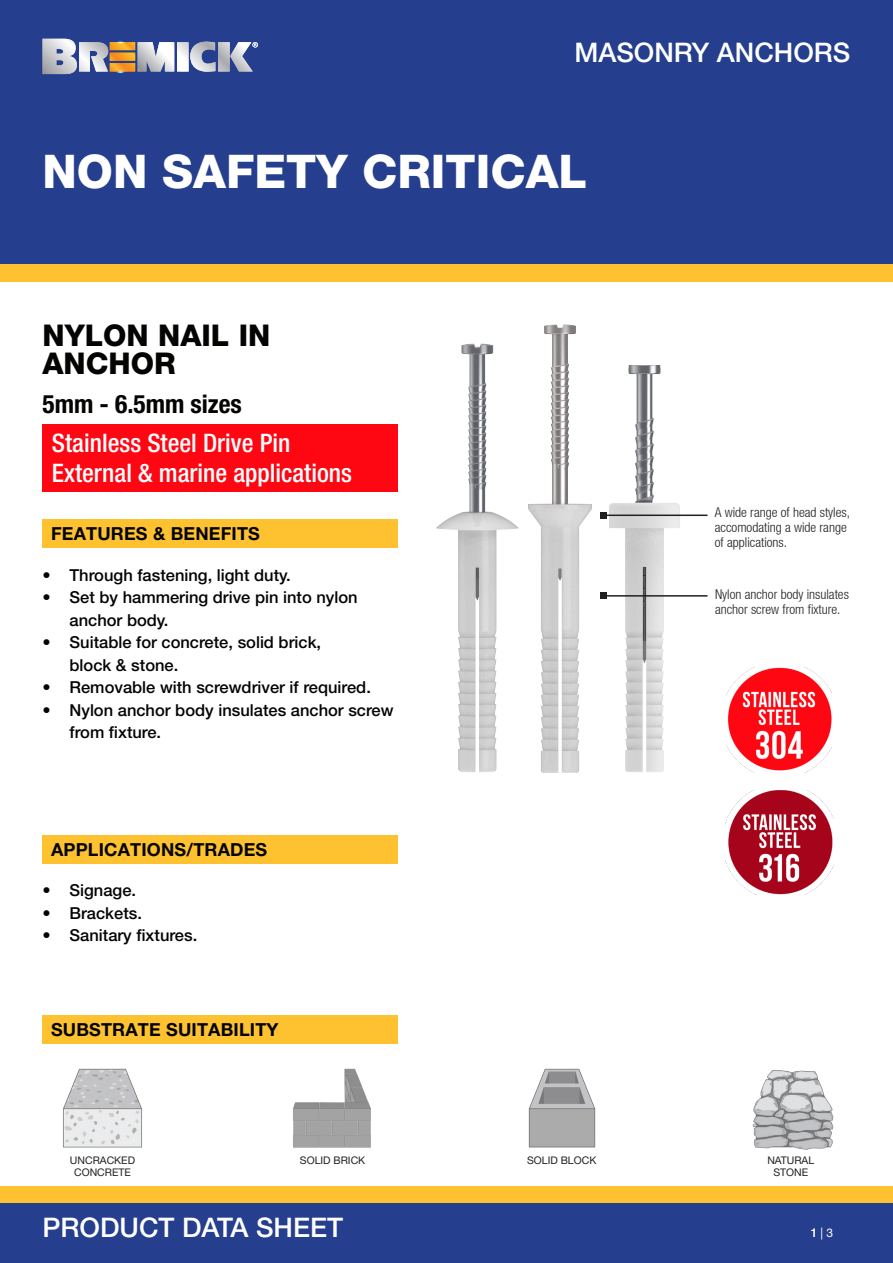
<style>
.page{position:relative;width:893px;height:1263px;background:#fff}
.page>*{position:absolute;margin:0;border:0;box-sizing:border-box;transform-origin:0 0}
.t1{font:800 46.5px "Helvetica Neue LT Std";color:#fff}
.Heading_First_Line{font:800 30px/28.5px "Helvetica Neue LT Std";color:#040503}
.t2{font:500 27px "Helvetica Neue LT Std";color:#fff}
.SIZE{font:500 condensed 25.5px "Helvetica Neue LT Std";color:#fff}
.SIZE-2{font:700 condensed 25.5px "Helvetica Neue LT Std";color:#040503}
.Subheading{font:700 18px "Helvetica Neue LT Pro";letter-spacing:.01em;color:#040503}
.t3{font:500 16.5px/22.5px "Helvetica Neue LT Std";color:#040503}
.CALL_OUT{font:300 condensed 13.5px/15px "Helvetica Neue LT";color:#231f20}
.t4{font:12px "Helvetica Neue LT Std";color:#fff}
.t5{font:10.5px/12px "Helvetica Neue";color:#231f20;text-align:center}
</style>
<div class="page">
<div style="left:43px;top:424px;width:355px;height:67px;background:#ff0613"></div>
<img style="left:727px;top:668px;width:104px;height:104px">
<div style="left:0;top:0;width:893px;height:265px;background:#253f8e"></div>
<div style="left:0;top:265px;width:893px;height:17px;background:#fec231"></div>
<div style="left:0;top:1186px;width:893px;height:17px;background:#fec231"></div>
<div style="left:0;top:1203px;width:893px;height:60px;background:#253f8e"></div>
<div style="left:43px;top:520px;width:355px;height:28px;background:#fec231"></div>
<svg style="left:43px;top:38px;width:215px;height:37px"></svg>
<div style="left:43px;top:1015px;width:355px;height:28px;background:#fec231"></div>
<img style="left:63px;top:1068px;width:79px;height:80px">
<div style="left:43px;top:835px;width:355px;height:28px;background:#fec231"></div>
<img style="left:293px;top:1068px;width:78px;height:80px">
<img style="left:528px;top:1068px;width:68px;height:80px">
<img style="left:752px;top:1070px;width:82px;height:80px">
<img style="left:436px;top:344px;width:83px;height:428px">
<img style="left:528px;top:324px;width:64px;height:448px">
<img style="left:609px;top:366px;width:71px;height:406px">
<hr style="left:604px;top:514px;width:103px;height:2px;background:#231f20">
<svg style="left:601px;top:512px;width:6px;height:6px"></svg>
<hr style="left:604px;top:595px;width:103px;height:2px;background:#231f20">
<svg style="left:601px;top:593px;width:6px;height:6px"></svg>
<img style="left:725px;top:790px;width:108px;height:104px">
<p class="t2" style="left:574px;top:36px;width:278px">MASONRY ANCHORS</p>
<p class="t1" style="left:43px;top:143px;width:546px">NON SAFETY CRITICAL</p>
<p class="Heading_First_Line" style="left:43px;top:320px;width:229px">NYLON NAIL IN<br>ANCHOR</p>
<p class="SIZE-2" style="left:43px;top:389px;width:201px">5mm - 6.5mm sizes</p>
<p class="SIZE" style="left:52px;top:428px;width:240px">Stainless Steel Drive Pin</p>
<p class="SIZE" style="left:52px;top:458px;width:301px">External &amp; marine applications</p>
<p class="Subheading" style="left:51px;top:523px;width:210px">FEATURES &amp; BENEFITS</p>
<p class="t3" style="left:43px;top:563px;width:250px">• Through fastening, light duty.</p>
<p class="t3" style="left:70px;top:586px;width:290px;text-indent:-27px">• Set by hammering drive pin into nylon anchor body.</p>
<p class="t3" style="left:70px;top:631px;width:253px;text-indent:-27px">• Suitable for concrete, solid brick, block &amp; stone.</p>
<p class="t3" style="left:43px;top:676px;width:330px">• Removable with screwdriver if required.</p>
<p class="t3" style="left:70px;top:698px;width:326px;text-indent:-27px">• Nylon anchor body insulates anchor screw from fixture.</p>
<p class="Subheading" style="left:51px;top:838px;width:218px">APPLICATIONS/TRADES</p>
<p class="t3" style="left:43px;top:879px;width:95px">• Signage.</p>
<p class="t3" style="left:43px;top:901px;width:101px">• Brackets.</p>
<p class="t3" style="left:43px;top:924px;width:156px">• Sanitary fixtures.</p>
<p class="Subheading" style="left:51px;top:1018px;width:229px">SUBSTRATE SUITABILITY</p>
<p class="CALL_OUT" style="left:715px;top:504px;width:137px">A wide range of head styles, accomodating a wide range of applications.</p>
<p class="CALL_OUT" style="left:715px;top:587px;width:135px">Nylon anchor body insulates anchor screw from fixture.</p>
<p class="t5" style="left:70px;top:1154px;width:67px">UNCRACKED<br>CONCRETE</p>
<p class="t5" style="left:300px;top:1154px;width:67px">SOLID BRICK</p>
<p class="t5" style="left:527px;top:1154px;width:71px">SOLID BLOCK</p>
<p class="t5" style="left:767px;top:1154px;width:48px">NATURAL<br>STONE</p>
<p class="t2" style="left:43px;top:1211px;width:302px">PRODUCT DATA SHEET</p>
<p class="t4" style="left:810px;top:1226px;width:24px">1 | 3</p>
</div>
